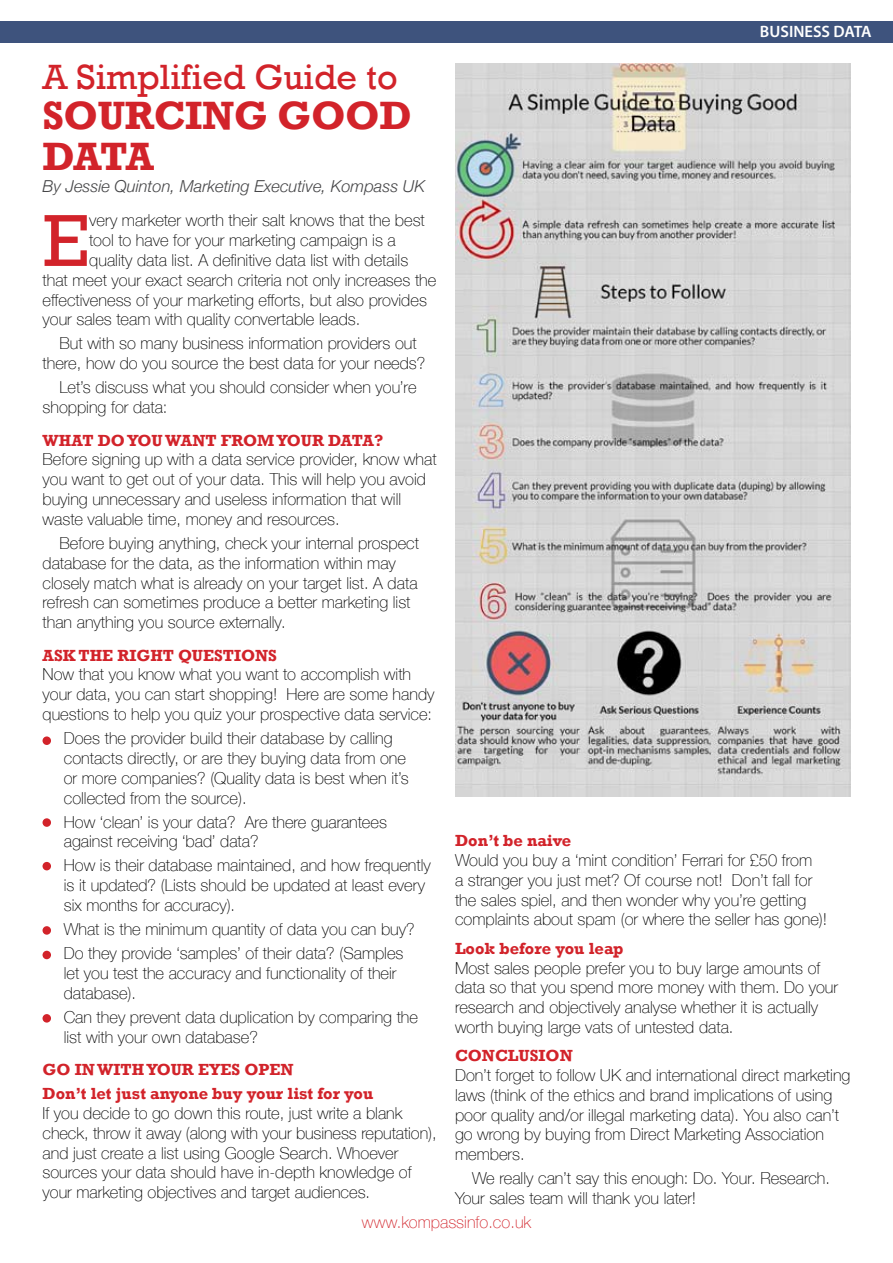
<style>
.page{position:relative;width:893px;height:1263px;background:#fff}
.page>*{position:absolute;margin:0;border:0;box-sizing:border-box;transform-origin:0 0}
.t1{font:74.85px "Rockwell";color:#d2232a}
.t2{font:700 40.5px/40.5px "Rockwell";letter-spacing:-.01em;color:#d2232a}
.t3{font:36px "Rockwell";color:#d2232a}
.t4{font:100 16.5px/19.8px "Helvetica Neue";color:#000}
.t5{font:700 16.5px/24px "Rockwell";color:#d2232a}
.t6{font:italic 300 16.5px "Helvetica Neue";color:#464648}
.t7{font:100 16.5px "Helvetica Neue";color:#d2232a}
.t8{font:600 16.5px "Myriad Pro";color:#fff}
</style>
<div class="page">
<div style="left:0;top:21px;width:893px;height:22px;background:#3e537d"></div>
<img style="left:455px;top:64px;width:395px;height:732px">
<div style="left:43px;top:736px;width:8px;height:9px;background:#d2232a;border-radius:50%"></div>
<div style="left:43px;top:818px;width:8px;height:9px;background:#d2232a;border-radius:50%"></div>
<div style="left:43px;top:862px;width:8px;height:8px;background:#d2232a;border-radius:50%"></div>
<div style="left:43px;top:951px;width:8px;height:8px;background:#d2232a;border-radius:50%"></div>
<div style="left:43px;top:1014px;width:8px;height:8px;background:#d2232a;border-radius:50%"></div>
<div style="left:43px;top:926px;width:8px;height:9px;background:#d2232a;border-radius:50%"></div>
<h3 class="t3" style="left:43px;top:56px;width:357px">A Simplified Guide to</h3>
<h2 class="t2" style="left:43px;top:95px;width:371px">SOURCING GOOD<br>DATA</h2>
<p class="t6" style="left:43px;top:173px;width:384px">By Jessie Quinton, Marketing Executive, Kompass UK</p>
<h1 class="t1" style="left:43px;top:198px;width:48px">E</h1>
<p class="t4" style="left:89px;top:210px;width:337px">very marketer worth their salt knows that the best</p>
<p class="t4" style="left:89px;top:230px;width:308px">tool to have for your marketing campaign is a</p>
<p class="t4" style="left:89px;top:250px;width:320px">quality data list. A definitive data list with details</p>
<p class="t4" style="left:43px;top:270px;width:395px">that meet your exact search criteria not only increases the</p>
<p class="t4" style="left:43px;top:289px;width:386px">effectiveness of your marketing efforts, but also provides</p>
<p class="t4" style="left:43px;top:309px;width:319px">your sales team with quality convertable leads.</p>
<p class="t4" style="left:43px;top:333px;width:384px;text-align:center">But with so many business information providers out there, how do you source the best data for your needs?</p>
<p class="t4" style="left:43px;top:377px;width:376px;text-indent:17px">Let’s discuss what you should consider when you’re shopping for data:</p>
<p class="t5" style="left:43px;top:428px;width:342px">WHAT DO YOU WANT FROM YOUR DATA?</p>
<p class="t4" style="left:43px;top:449px;width:396px">Before signing up with a data service provider, know what you want to get out of your data. This will help you avoid buying unnecessary and useless information that will waste valuable time, money and resources.</p>
<p class="t4" style="left:43px;top:533px;width:378px;text-indent:17px">Before buying anything, check your internal prospect database for the data, as the information within may closely match what is already on your target list. A data refresh can sometimes produce a better marketing list than anything you source externally.</p>
<p class="t5" style="left:43px;top:643px;width:236px">ASK THE RIGHT QUESTIONS</p>
<p class="t4" style="left:43px;top:664px;width:393px">Now that you know what you want to accomplish with your data, you can start shopping! Here are some handy questions to help you quiz your prospective data service:</p>
<p class="t4" style="left:64px;top:728px;width:347px">Does the provider build their database by calling contacts directly, or are they buying data from one or more companies? (Quality data is best when it’s collected from the source).</p>
<p class="t4" style="left:64px;top:811px;width:325px">How ‘clean’ is your data? Are there guarantees against receiving ‘bad’ data?</p>
<p class="t4" style="left:64px;top:855px;width:369px">How is their database maintained, and how frequently is it updated? (Lists should be updated at least every six months for accuracy).</p>
<p class="t4" style="left:64px;top:917px;width:352px;line-height:24px">What is the minimum quantity of data you can buy?<br>Do they provide ‘samples’ of their data? (Samples</p>
<p class="t4" style="left:64px;top:963px;width:334px">let you test the accuracy and functionality of their database).</p>
<p class="t4" style="left:64px;top:1007px;width:356px">Can they prevent data duplication by comparing the list with your own database?</p>
<p class="t5" style="left:43px;top:1058px;width:332px">GO IN WITH YOUR EYES OPEN<br>Don’t let just anyone buy your list for you</p>
<p class="t4" style="left:43px;top:1103px;width:396px">If you decide to go down this route, just write a blank check, throw it away (along with your business reputation), and just create a list using Google Search. Whoever sources your data should have in-depth knowledge of your marketing objectives and target audiences.</p>
<p class="t8" style="left:760px;top:21px;width:113px">BUSINESS DATA</p>
<p class="t5" style="left:455px;top:829px;width:118px">Don’t be naive</p>
<p class="t4" style="left:455px;top:850px;width:374px">Would you buy a ‘mint condition’ Ferrari for £50 from<br>a stranger you just met? Of course not! Don’t fall for the sales spiel, and then wonder why you’re getting complaints about spam (or where the seller has gone)!</p>
<p class="t5" style="left:455px;top:936px;width:170px">Look before you leap</p>
<p class="t4" style="left:455px;top:957px;width:385px">Most sales people prefer you to buy large amounts of data so that you spend more money with them. Do your research and objectively analyse whether it is actually worth buying large vats of untested data.</p>
<p class="t5" style="left:455px;top:1044px;width:119px">CONCLUSION</p>
<p class="t4" style="left:455px;top:1065px;width:397px">Don’t forget to follow UK and international direct marketing laws (think of the ethics and brand implications of using poor quality and/or illegal marketing data). You also can’t go wrong by buying from Direct Marketing Association members.</p>
<p class="t4" style="left:455px;top:1168px;width:377px;text-indent:17px">We really can’t say this enough: Do. Your. Research.<br>Your sales team will thank you later!</p>
<p class="t7" style="left:362px;top:1209px;width:171px">www.kompassinfo.co.uk</p>
</div>
